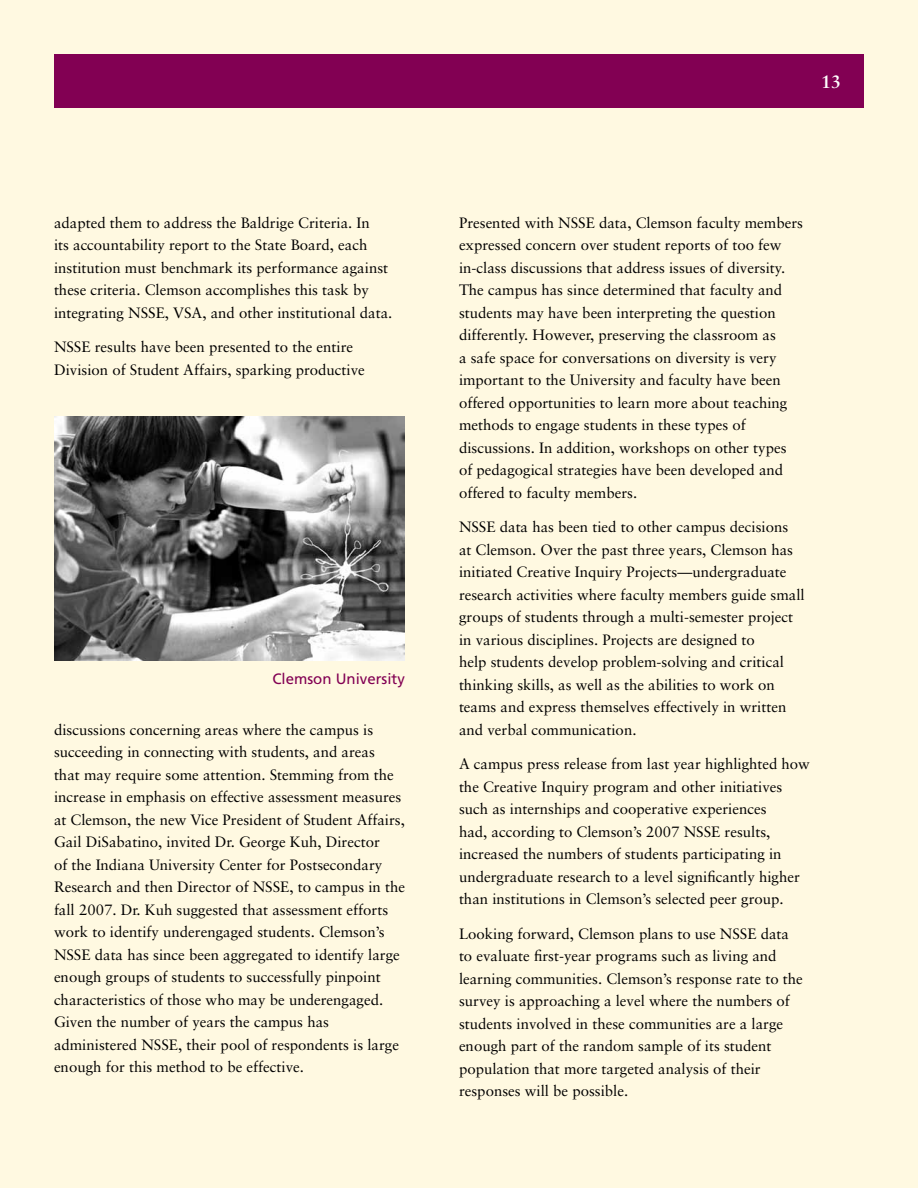
<style>
.page{position:relative;width:918px;height:1188px;background:#fff9e1}
.page>*{position:absolute;margin:0;border:0;box-sizing:border-box;transform-origin:0 0}
.t1{font:700 18px "Sabon";color:#fff}
.t2{font:15px/22.5px "Sabon";color:#000}
.t3{font:15px "Frutiger";color:#820053}
</style>
<div class="page">
<div style="left:54px;top:54px;width:810px;height:54px;background:#820053"></div>
<img style="left:54px;top:416px;width:351px;height:245px">
<p class="t2" style="left:54px;top:211px;width:340px">adapted them to address the Baldrige Criteria. In<br>its accountability report to the State Board, each institution must benchmark its performance against these criteria. Clemson accomplishes this task by integrating NSSE, VSA, and other institutional data.</p>
<p class="t2" style="left:54px;top:335px;width:312px">NSSE results have been presented to the entire<br>Division of Student Affairs, sparking productive</p>
<p class="t3" style="left:272px;top:670px;width:134px">Clemson University</p>
<p class="t2" style="left:54px;top:718px;width:353px">discussions concerning areas where the campus is succeeding in connecting with students, and areas<br>that may require some attention. Stemming from the increase in emphasis on effective assessment measures at Clemson, the new Vice President of Student Affairs, Gail DiSabatino, invited Dr. George Kuh, Director<br>of the Indiana University Center for Postsecondary Research and then Director of NSSE, to campus in the fall 2007. Dr. Kuh suggested that assessment efforts work to identify underengaged students. Clemson’s NSSE data has since been aggregated to identify large enough groups of students to successfully pinpoint characteristics of those who may be underengaged.<br>Given the number of years the campus has administered NSSE, their pool of respondents is large enough for this method to be effective.</p>
<p class="t1" style="left:821px;top:70px;width:22px">13</p>
<p class="t2" style="left:459px;top:211px;width:346px">Presented with NSSE data, Clemson faculty members expressed concern over student reports of too few in-class discussions that address issues of diversity.<br>The campus has since determined that faculty and students may have been interpreting the question differently. However, preserving the classroom as<br>a safe space for conversations on diversity is very important to the University and faculty have been offered opportunities to learn more about teaching methods to engage students in these types of discussions. In addition, workshops on other types of pedagogical strategies have been developed and offered to faculty members.</p>
<p class="t2" style="left:459px;top:515px;width:347px">NSSE data has been tied to other campus decisions<br>at Clemson. Over the past three years, Clemson has initiated Creative Inquiry Projects—undergraduate research activities where faculty members guide small groups of students through a multi-semester project in various disciplines. Projects are designed to<br>help students develop problem-solving and critical thinking skills, as well as the abilities to work on teams and express themselves effectively in written and verbal communication.</p>
<p class="t2" style="left:459px;top:752px;width:352px">A campus press release from last year highlighted how the Creative Inquiry program and other initiatives such as internships and cooperative experiences<br>had, according to Clemson’s 2007 NSSE results, increased the numbers of students participating in undergraduate research to a level significantly higher than institutions in Clemson’s selected peer group.</p>
<p class="t2" style="left:459px;top:922px;width:345px">Looking forward, Clemson plans to use NSSE data to evaluate first-year programs such as living and learning communities. Clemson’s response rate to the survey is approaching a level where the numbers of students involved in these communities are a large enough part of the random sample of its student population that more targeted analysis of their responses will be possible.</p>
</div>
